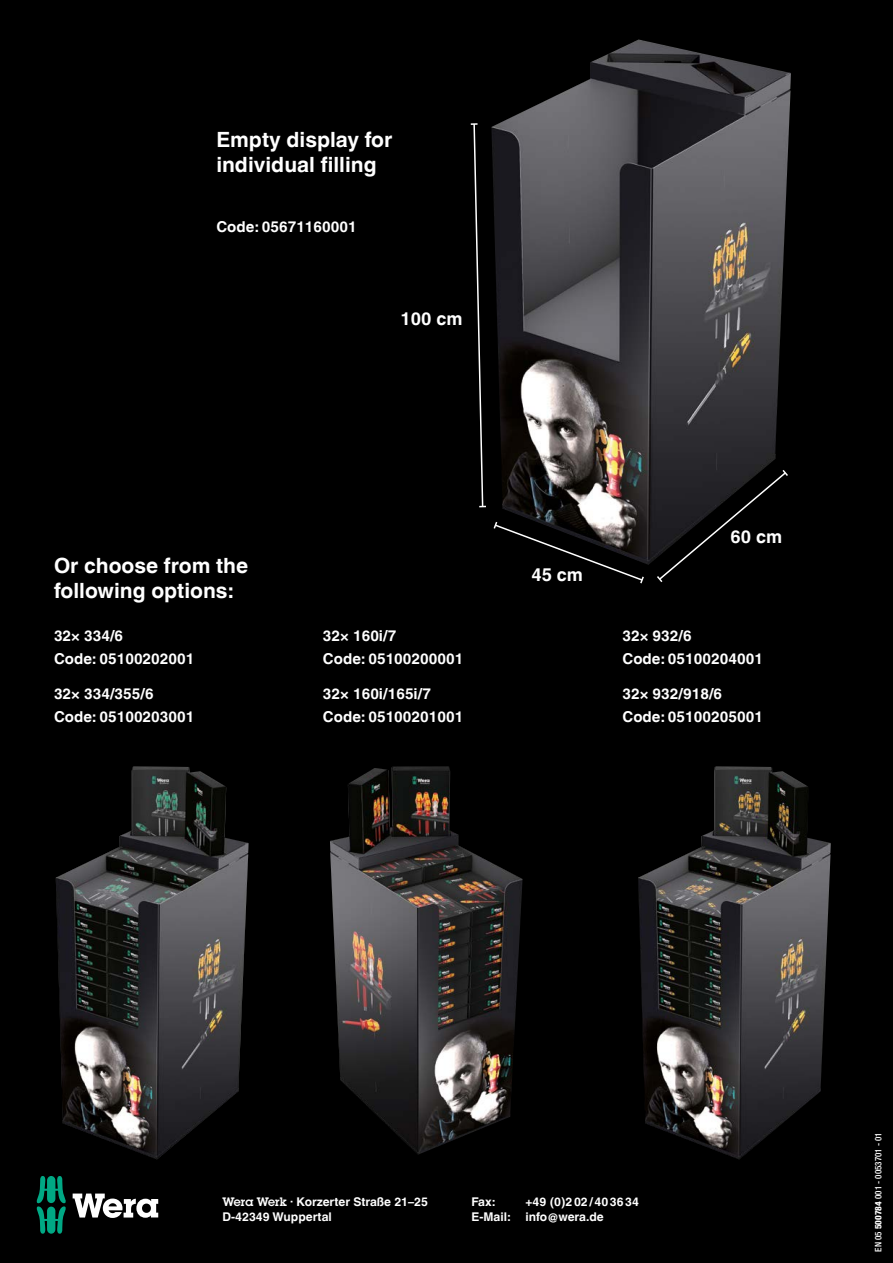
<style>
.page{position:relative;width:893px;height:1263px;background:#000}
.page>*{position:absolute;margin:0;border:0;box-sizing:border-box;transform-origin:0 0}
.t1{font:700 21px/25.2px "Helvetica World";color:#fff}
.t2{font:700 18px "Helvetica World";color:#fff}
.t3{font:700 15px/22.5px "Helvetica World";color:#fff}
.t4{font:700 12px/14.4px "Helvetica World";color:#fff}
.t5{font:500 condensed 9px "Helvetica Neue LT Std";color:#fff}
.s1{font-family:"Lubalin Graph Std";font-weight:600}
.s2{font-family:"Lubalin Graph Std"}
.s3{font-weight:800}
</style>
<div class="page">
<img style="left:491px;top:39px;width:300px;height:526px">
<img style="left:56px;top:766px;width:192px;height:393px">
<img style="left:330px;top:766px;width:192px;height:389px">
<img style="left:638px;top:766px;width:193px;height:393px">
<svg style="left:471px;top:123px;width:15px;height:385px"></svg>
<svg style="left:492px;top:520px;width:153px;height:64px"></svg>
<svg style="left:655px;top:468px;width:134px;height:114px"></svg>
<svg style="left:37px;top:1176px;width:121px;height:58px"></svg>
<h1 class="t1" style="left:216px;top:127px;width:178px">Empty display for individual filling</h1>
<p class="t3" style="left:216px;top:215px;width:142px">Code: 05671160001</p>
<p class="t2" style="left:401px;top:308px;width:64px">100 cm</p>
<h1 class="t1" style="left:54px;top:553px;width:196px">Or choose from the following options:</h1>
<p class="t3" style="left:54px;top:625px;width:142px">32× 334/6<br>Code: 05100202001</p>
<p class="t3" style="left:54px;top:683px;width:142px">32× 334/355/6<br>Code: 05100203001</p>
<p class="t3" style="left:323px;top:625px;width:142px">32× 160i/7<br>Code: 05100200001</p>
<p class="t3" style="left:323px;top:683px;width:142px">32× 160i/165i/7<br>Code: 05100201001</p>
<p class="t2" style="left:531px;top:564px;width:53px">45 cm</p>
<p class="t2" style="left:730px;top:527px;width:53px">60 cm</p>
<p class="t3" style="left:622px;top:625px;width:142px">32× 932/6<br>Code: 05100204001</p>
<p class="t3" style="left:622px;top:683px;width:142px">32× 932/918/6<br>Code: 05100205001</p>
<p class="t4" style="left:222px;top:1195px;width:207px"><span class="s1">Wera Werk</span> <span class="s2">·</span> Korzerter Straße 21–25<br>D-42349 Wuppertal</p>
<p class="t4" style="left:472px;top:1195px;width:25px">Fax:</p>
<p class="t4" style="left:526px;top:1195px;width:115px">+49 (0)202/403634</p>
<p class="t4" style="left:472px;top:1209px;width:40px">E-Mail:</p>
<p class="t4" style="left:526px;top:1209px;width:80px">info@wera.de</p>
<p class="t5" style="left:873px;top:1252px;width:121px;rotate:-90deg">EN 05 <span class="s3">500784</span> 001 - 0053701 - 01</p>
</div>
